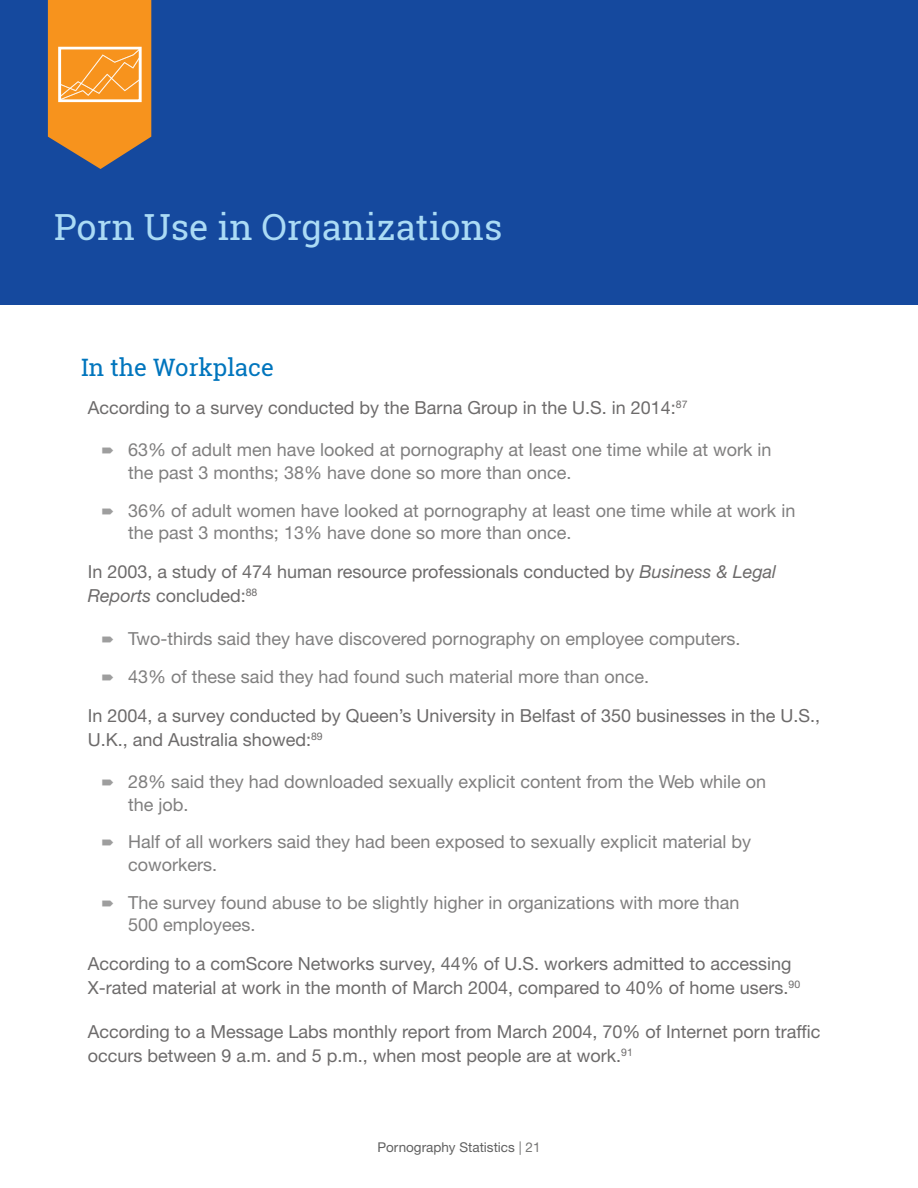
<style>
.page{position:relative;width:918px;height:1188px;background:#fff}
.page>*{position:absolute;margin:0;border:0;box-sizing:border-box;transform-origin:0 0}
.Chapter_Title{font:36px "Roboto Slab";color:#abdbf5}
.t1{font:24px "Roboto Slab";color:#0075bd}
.t2{font:18px/22.5px "Helvetica Neue LT Std";color:#807f7f}
.body{font:18px/24px "Helvetica Neue LT Std";color:#6d6b6b}
.t3{font:13.5px "Helvetica Neue LT Std";color:#616161}
.s1{font-style:italic}
.s2{color:#787877}
</style>
<div class="page">
<div style="left:0;top:0;width:918px;height:305px;background:#15499e"></div>
<svg style="left:48px;top:0;width:103px;height:169px;background:#e19236"></svg>
<p class="Chapter_Title" style="left:54px;top:203px;width:450px">Porn Use in Organizations</p>
<p class="t1" style="left:81px;top:351px;width:195px">In the Workplace</p>
<p class="body" style="left:88px;top:395px;width:601px">According to a survey conducted by the Barna Group in the U.S. in 2014:<sup>87</sup></p>
<p class="t2" style="left:128px;top:439px;width:645px">63% of adult men have looked at pornography at least one time while at work in the past 3 months; 38% have done so more than once.</p>
<p class="t2" style="left:128px;top:499px;width:669px">36% of adult women have looked at pornography at least one time while at work in the past 3 months; 13% have done so more than once.</p>
<p class="body" style="left:88px;top:559px;width:690px">In 2003, a study of 474 human resource professionals conducted by <span class="s1">Business &amp; Legal<br>Reports</span> concluded:<sup>88</sup></p>
<p class="t2" style="left:128px;top:627px;width:614px">Two-thirds said they have discovered pornography on employee computers.</p>
<p class="t2" style="left:128px;top:665px;width:522px">43% of these said they had found such material more than once.</p>
<p class="body" style="left:88px;top:703px;width:734px">In 2004, a survey conducted by Queen’s University in Belfast of 350 businesses in the U.S.,<br>U.K., and Australia showed:<sup>89</sup></p>
<p class="t2" style="left:128px;top:770px;width:640px">28% said they had downloaded sexually explicit content from the Web while on the job.</p>
<p class="t2" style="left:128px;top:831px;width:625px">Half of all workers said they had been exposed to sexually explicit material by coworkers.</p>
<p class="t2" style="left:128px;top:891px;width:613px">The survey found abuse to be slightly higher in organizations with more than<br>500 employees.</p>
<p class="body" style="left:88px;top:952px;width:714px">According to a comScore Networks survey, 44% of U.S. workers admitted to accessing<br>X-rated material at work in the month of March 2004, compared to 40% of home users.<sup>90</sup></p>
<p class="body" style="left:88px;top:1020px;width:734px">According to a Message Labs monthly report from March 2004, 70% of Internet porn traffic occurs between 9 a.m. and 5 p.m., when most people are at work.<sup>91</sup></p>
<p class="t3" style="left:377px;top:1140px;width:165px">Pornography Statistics <span class="s2">| 21</span></p>
</div>
